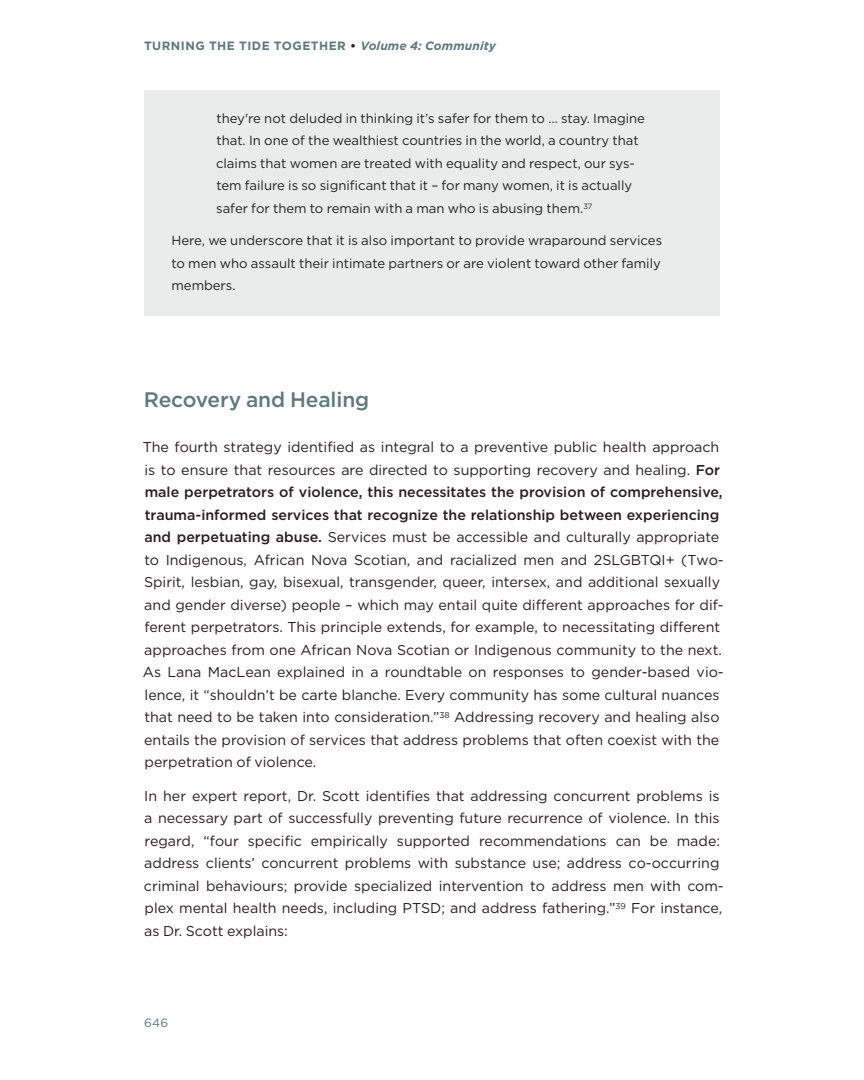
<style>
.page{position:relative;width:864px;height:1080px;background:#fff}
.page>*{position:absolute;margin:0;border:0;box-sizing:border-box;transform-origin:0 0}
.t1{font:500 21px "Gotham";letter-spacing:-.005em;color:#5d7979}
.t2{font:14.25px/22.5px "Gotham";color:#231f20}
.t3{font:13.2px/22.5px "Gotham";color:#231f20}
.t4{font:700 12px "Gotham";letter-spacing:.04em;color:#5d7979}
.t5{font:12px "Gotham";color:#5d7979}
.s1{color:#231f20}
.s2{font-style:italic}
.s3{font-weight:500}
</style>
<div class="page">
<div style="left:144px;top:90px;width:576px;height:148px;background:#e8edec"></div>
<div style="left:144px;top:212px;width:576px;height:103px;background:#e8edec"></div>
<p class="t4" style="left:144px;top:38px;width:353px">TURNING THE TIDE TOGETHER <span class="s1">•</span> <span class="s2">Volume 4: Community</span></p>
<p class="t3" style="left:216px;top:107px;width:431px">they're not deluded in thinking it’s safer for them to … stay. I magine that. I n one of the wealthiest countries in the world, a country that claims that women are treated with equality and respect, our sys&shy;tem failure is so significant that it – for many women, it is actually safer for them to remain with a man who is abusing them.<sup>37</sup></p>
<p class="t3" style="left:171px;top:229px;width:492px;text-align:justify">Here, we underscore that it is also important to provide wraparound services to men who assault their intimate partners or are violent toward other family members.</p>
<h1 class="t1" style="left:144px;top:386px;width:227px">Recovery and Healing</h1>
<p class="t2" style="left:143px;top:436px;width:583px">The fourth strategy identified as integral to a preventive public health approach is to ensure that resources are directed to supporting recovery and healing. <span class="s3">For male perpetrators of violence, this necessitates the provision of comprehensive, trauma-informed services that recognize the relationship between experiencing and perpetuating abuse.</span> Services must be accessible and culturally appropriate to I ndigenous, African Nova Scotian, and racialized men and 2SLGBTQI + (Two-Spirit, lesbian, gay, bisexual, transgender, queer, intersex, and additional sexually and gender diverse) people – which may entail quite different approaches for dif&shy;ferent perpetrators. This principle extends, for example, to necessitating different approaches from one African Nova Scotian or I ndigenous community to the next.<br>As Lana MacLean explained in a roundtable on responses to gender-based vio&shy;lence, it “shouldn’t be carte blanche. Every community has some cultural nuances that need to be taken into consideration.”<sup>38</sup> Addressing recovery and healing also entails the provision of services that address problems that often coexist with the perpetration of violence.</p>
<p class="t2" style="left:144px;top:784px;width:581px">I n her expert report, Dr. Scott identifies that addressing concurrent problems is a necessary part of successfully preventing future recurrence of violence. I n this regard, “four specific empirically supported recommendations can be made: address clients’ concurrent problems with substance use; address co-occurring criminal behaviours; provide specialized intervention to address men with com&shy;plex mental health needs, including PTSD; and address fathering.”<sup>39</sup> For instance, as Dr. Scott explains:</p>
<p class="t5" style="left:144px;top:1015px;width:26px">646</p>
</div>
